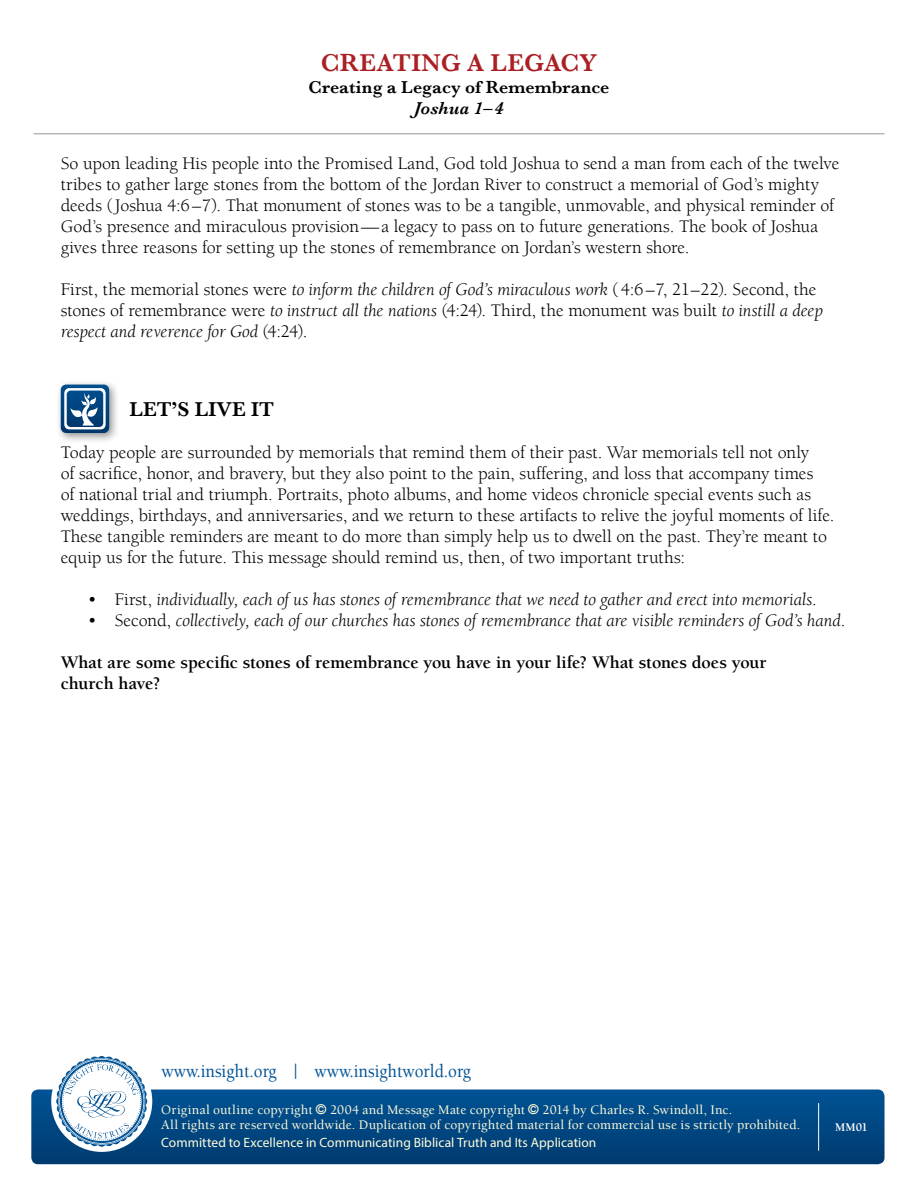
<style>
.page{position:relative;width:918px;height:1188px;background:#fff}
.page>*{position:absolute;margin:0;border:0;box-sizing:border-box;transform-origin:0 0}
.t1{font:600 25.5px "Baskerville";letter-spacing:.005em;color:#ab2024}
.t2{font:600 21px "Baskerville";color:#000}
.t3{font:500 18.9px "Berkeley";color:#005295;scale:.9 1}
.t4{font:18px/21px "Berkeley";letter-spacing:-.005em;color:#000}
.t5{font:italic 18px "Berkeley";letter-spacing:-.005em;color:#000}
.t6{font:700 18px/21px "Berkeley";letter-spacing:-.005em;color:#000}
.t7{font:600 18px "Baskerville";letter-spacing:.01em;color:#000}
.t8{font:italic 600 18px "Baskerville";color:#000}
.t9{font:500 13.5px/15px "Berkeley";letter-spacing:.01em;color:#fffcdb}
.t10{font:13.5px "Myriad Pro";letter-spacing:.005em;color:#fffcdb}
.t11{font:700 12px "Berkeley";color:#fff}
.s1{font-style:italic}
.s2{font-style:normal}
</style>
<div class="page">
<div style="left:31px;top:1090px;width:854px;height:74px;background:linear-gradient(to bottom,#005395,#003b70);border-radius:7px"></div>
<div style="left:51px;top:1051px;width:101px;height:101px;background:#fff;border-radius:50%"></div>
<svg style="left:56px;top:1056px;width:91px;height:91px"></svg>
<hr style="left:33px;top:133px;width:852px;height:1px;background:#939598">
<hr style="left:818px;top:1103px;width:1px;height:48px;background:#fff">
<div style="left:55px;top:379px;width:65px;height:65px;background:#000;opacity:.45"></div>
<svg style="left:61px;top:385px;width:48px;height:48px"></svg>
<svg style="left:316px;top:1104px;width:10px;height:11px"></svg>
<svg style="left:528px;top:1104px;width:11px;height:11px"></svg>
<h1 class="t1" style="left:321px;top:48px;width:278px">CREATING A LEGACY</h1>
<p class="t7" style="left:309px;top:76px;width:302px">Creating a Legacy of Remembrance</p>
<p class="t8" style="left:414px;top:98px;width:91px">Joshua 1–4</p>
<p class="t4" style="left:61px;top:153px;width:780px">So upon leading His people into the Promised Land, God told Joshua to send a man from each of the twelve tribes to gather large stones from the bottom of the Jordan River to construct a memorial of God’s mighty deeds (Joshua 4:6–7). That monument of stones was to be a tangible, unmovable, and physical reminder of God’s presence and miraculous provision—a legacy to pass on to future generations. The book of Joshua gives three reasons for setting up the stones of remembrance on Jordan’s western shore.</p>
<p class="t4" style="left:61px;top:279px;width:764px">First, the memorial stones were <span class="s1">to inform the children of God’s miraculous work</span> (4:6–7, 21–22). Second, the stones of remembrance were <span class="s1">to instruct all the nations</span> (4:24). Third, the monument was built <span class="s1">to instill a deep respect and reverence for God</span> (4:24).</p>
<p class="t2" style="left:129px;top:397px;width:146px">LET’S LIVE IT</p>
<p class="t4" style="left:61px;top:442px;width:775px">Today people are surrounded by memorials that remind them of their past. War memorials tell not only<br>of sacrifice, honor, and bravery, but they also point to the pain, suffering, and loss that accompany times<br>of national trial and triumph. Portraits, photo albums, and home videos chronicle special events such as weddings, birthdays, and anniversaries, and we return to these artifacts to relive the joyful moments of life.<br>These tangible reminders are meant to do more than simply help us to dwell on the past. They’re meant to equip us for the future. This message should remind us, then, of two important truths:</p>
<p class="t5" style="left:88px;top:590px;width:730px"><span class="s2">• First,</span> individually, each of us has stones of remembrance that we need to gather and erect into memorials<span class="s2">.</span></p>
<p class="t5" style="left:88px;top:611px;width:759px"><span class="s2">• Second,</span> collectively, each of our churches has stones of remembrance that are visible reminders of God’s hand<span class="s2">.</span></p>
<p class="t6" style="left:61px;top:652px;width:707px">What are some specific stones of remembrance you have in your life? What stones does your church have?</p>
<p class="t3" style="left:162px;top:1061px;width:345px">www.insight.org | www.insightworld.org</p>
<p class="t9" style="left:161px;top:1103px;width:641px;text-indent:381px">2014 by Charles R. Swindoll, Inc.<br>All rights are reserved worldwide. Duplication of copyrighted material for commercial use is strictly prohibited.</p>
<p class="t10" style="left:161px;top:1135px;width:437px">Committed to Excellence in Communicating Biblical Truth and Its Application</p>
<p class="t9" style="left:161px;top:1103px;width:153px">Original outline copyright</p>
<p class="t9" style="left:330px;top:1103px;width:196px">2004 and Message Mate copyright</p>
<p class="t11" style="left:835px;top:1121px;width:34px">MM01</p>
</div>
